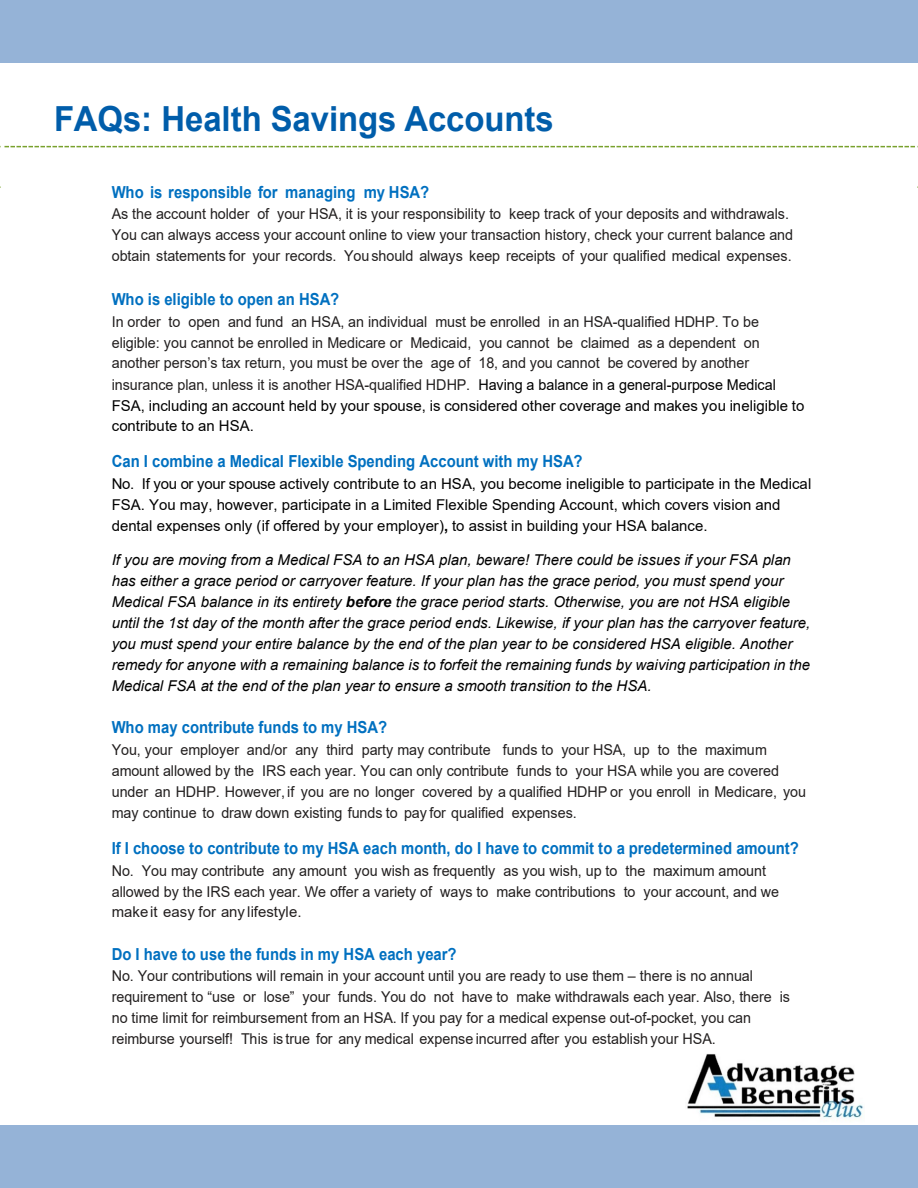
<style>
.page{position:relative;width:918px;height:1188px;background:#fff}
.page>*{position:absolute;margin:0;border:0;box-sizing:border-box;transform-origin:0 0}
.t1{font:700 34.5px "Arial";letter-spacing:-.005em;color:#005daa;scale:.95 1}
.t2{font:700 16.5px "Arial";color:#0070c0;scale:.9 1}
.t3{font:15px/21px "Arial";letter-spacing:-.005em;color:#221f1f;scale:.96 1}
.t4{font:italic 15px/21px "Arial";color:#000}
.t5{font:15px/21px "Arial";color:#000}
.s1{color:#000}
.s2{font-weight:700}
</style>
<div class="page">
<div style="left:0;top:0;width:918px;height:63px;background:#95b3d7"></div>
<svg style="left:0;top:146px;width:918px;height:1px"></svg>
<div style="left:0;top:1125px;width:918px;height:63px;background:#95b3d7"></div>
<img style="left:687px;top:1054px;width:177px;height:65px">
<h1 class="t1" style="left:54px;top:94px;width:528px">FAQs: Health Savings Accounts</h1>
<h1 class="t2" style="left:112px;top:180px;width:354px">Who is responsible for managing my HSA?</h1>
<p class="t3" style="left:112px;top:203px;width:711px">As the account holder of your HSA, it is your responsibility to keep track of your deposits and withdrawals.<br>You can always access your account online to view your transaction history, check your current balance and obtain statements for your records. Youshould always keep receipts of your qualified medical expenses.</p>
<h1 class="t2" style="left:112px;top:288px;width:254px">Who is eligible to open an HSA?</h1>
<p class="t3" style="left:112px;top:311px;width:723px">In order to open and fund an HSA, an individual must be enrolled in an HSA-qualified HDHP. To be eligible: you cannot be enrolled in Medicare or Medicaid, you cannot be claimed as a dependent on another person’s tax return, you must be over the age of 18, and you cannot be covered by another insurance plan, unless it is another HSA-qualified HDHP. <span class="s1">Having a balance in a general-purpose Medical FSA, including an account held by your spouse, is considered other coverage and makes you ineligible to contribute to an HSA.</span></p>
<p class="t2" style="left:112px;top:450px;width:525px">Can I combine a Medical Flexible Spending Account with my HSA?</p>
<p class="t5" style="left:112px;top:473px;width:701px">No. If you or your spouse actively contribute to an HSA, you become ineligible to participate in the Medical<br>FSA. You may, however, participate in a Limited Flexible Spending Account, which covers vision and dental expenses only (if offered by your employer)<span class="s2">,</span> to assist in building your HSA balance.</p>
<p class="t4" style="left:112px;top:550px;width:700px">If you are moving from a Medical FSA to an HSA plan, beware! There could be issues if your FSA plan has either a grace period or carryover feature. If your plan has the grace period, you must spend your Medical FSA balance in its entirety <span class="s2">before</span> the grace period starts. Otherwise, you are not HSA eligible until the 1st day of the month after the grace period ends. Likewise, if your plan has the carryover feature, you must spend your entire balance by the end of the plan year to be considered HSA eligible. Another remedy for anyone with a remaining balance is to forfeit the remaining funds by waiving participation in the Medical FSA at the end of the plan year to ensure a smooth transition to the HSA.</p>
<h1 class="t2" style="left:112px;top:716px;width:308px">Who may contribute funds to my HSA?</h1>
<p class="t3" style="left:112px;top:739px;width:725px">You, your employer and/or any third party may contribute funds to your HSA, up to the maximum amount allowed by the IRS each year. You can only contribute funds to your HSA while you are covered under an HDHP. However, if you are no longer covered by a qualified HDHP or you enroll in Medicare, you may continue to draw down existing funds to pay for qualified expenses.</p>
<p class="t2" style="left:112px;top:836px;width:765px">If I choose to contribute to my HSA each month, do I have to commit to a predetermined amount?</p>
<p class="t3" style="left:112px;top:860px;width:697px">No. You may contribute any amount you wish as frequently as you wish, up to the maximum amount allowed by the IRS each year. We offer a variety of ways to make contributions to your account, and we makeit easy for any lifestyle.</p>
<h1 class="t2" style="left:112px;top:942px;width:385px">Do I have to use the funds in my HSA each year?</h1>
<p class="t3" style="left:112px;top:965px;width:708px">No. Your contributions will remain in your account until you are ready to use them – there is no annual requirement to “use or lose” your funds. You do not have to make withdrawals each year. Also, there is no time limit for reimbursement from an HSA. If you pay for a medical expense out-of-pocket, you can reimburse yourself! This is true for any medical expense incurred after you establish your HSA.</p>
</div>
